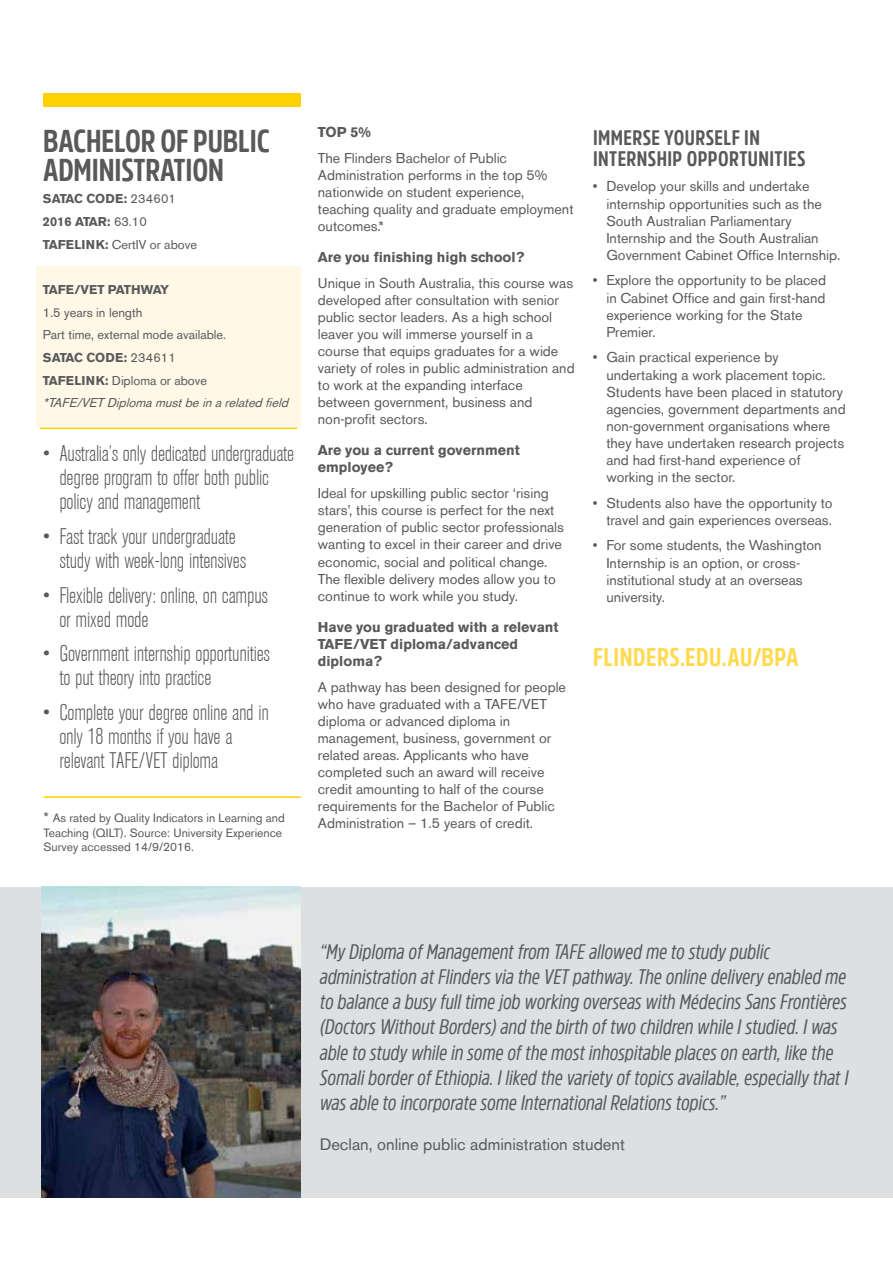
<style>
.page{position:relative;width:893px;height:1263px;background:#fff}
.page>*{position:absolute;margin:0;border:0;box-sizing:border-box;transform-origin:0 0}
.t1{font:700 31.5px/28.5px "Amsi Pro Cond";letter-spacing:-.005em;color:#58595b}
.t2{font:700 25.5px "Amsi Pro Cond";letter-spacing:.02em;color:#ffda4f}
.t3{font:300 condensed 22.5px/24px "Akzidenz Grotesk BE";letter-spacing:-.01em;color:#58595b}
.t4{font:italic 21px/25.2px "Amsi Pro Cond";color:#58595b}
.t5{font:700 21px/21px "Amsi Pro Cond";letter-spacing:.02em;color:#58595b}
.t6{font:16.5px "Akzidenz Grotesk BE";color:#58595b}
.t7{font:14.25px/17.1px "Akzidenz Grotesk BE";color:#58595b}
.t8{font:700 14.25px/17.1px "Akzidenz Grotesk BE";color:#58595b}
.t9{font:12.75px/22.6px "Akzidenz Grotesk BE";color:#58595b}
.t10{font:700 12.75px/22.6px "Akzidenz Grotesk BE";color:#58595b}
.t11{font:12px/14.4px "Akzidenz Grotesk BE";color:#58595b}
.s1{font-weight:400}
.s2{font-weight:700}
.s3{font-style:italic}
.s4{font-size:14.25px}
</style>
<div class="page">
<div style="left:36px;top:266px;width:265px;height:161px;background:#fff8e6"></div>
<div style="left:43px;top:93px;width:258px;height:13px;background:#ffd200"></div>
<div style="left:0;top:887px;width:893px;height:310px;background:#dedfe1"></div>
<img style="left:42px;top:887px;width:259px;height:310px">
<hr style="left:44px;top:796px;width:257px;height:2px;background:#ffd200">
<hr style="left:40px;top:428px;width:257px;height:1px;background:#ffd200">
<h1 class="t1" style="left:43px;top:126px;width:228px">BACHELOR OF PUBLIC<br>ADMINISTRATION</h1>
<p class="t10" style="left:43px;top:188px;width:156px">SATAC CODE: <span class="s1">234601<br></span>2016 ATAR: <span class="s1">63.10<br></span>TAFELINK: <span class="s1">CertIV or above</span></p>
<p class="t10" style="left:43px;top:278px;width:128px">TAFE/VET PATHWAY</p>
<p class="t9" style="left:43px;top:301px;width:250px">1.5 years in length<br>Part time, external mode available.<br><span class="s2">SATAC CODE:</span> 234611<br><span class="s2">TAFELINK:</span> Diploma or above <span class="s3">*TAFE/VETDiplomamustbeinarelatedfield</span></p>
<h3 class="t3" style="left:59px;top:442px;width:236px;text-indent:-16px">• Australia’s only dedicated undergraduate degree program to offer both public policy and management</h3>
<h3 class="t3" style="left:59px;top:525px;width:188px;text-indent:-16px">• Fast track your undergraduate study with week-long intensives</h3>
<h3 class="t3" style="left:59px;top:584px;width:210px;text-indent:-16px">• Flexible delivery: online, on campus or mixed mode</h3>
<h3 class="t3" style="left:59px;top:642px;width:212px;text-indent:-16px">• Government internship opportunities to put theory into practice</h3>
<h3 class="t3" style="left:59px;top:701px;width:211px;text-indent:-16px">• Complete your degree online and in only 18 months if you have a relevant TAFE/VET diploma</h3>
<p class="t11" style="left:44px;top:811px;width:243px"><span class="s4">*</span> As rated by Quality Indicators in Learning and<br>Teaching (QILT). Source: University Experience<br>Survey accessed 14/9/2016.</p>
<p class="t8" style="left:318px;top:124px;width:55px">TOP 5%</p>
<p class="t7" style="left:318px;top:149px;width:257px">The Flinders Bachelor of Public<br>Administration performs in the top 5% nationwide on student experience, teaching quality and graduate employment outcomes.*</p>
<p class="t8" style="left:318px;top:249px;width:208px">Are you finishing high school?</p>
<p class="t7" style="left:318px;top:274px;width:258px">Unique in South Australia, this course was developed after consultation with senior public sector leaders. As a high school leaver you will immerse yourself in a course that equips graduates for a wide variety of roles in public administration and to work at the expanding interface between government, business and non-profit sectors.</p>
<p class="t8" style="left:318px;top:442px;width:203px">Are you a current government employee?</p>
<p class="t7" style="left:318px;top:485px;width:248px">Ideal for upskilling public sector ‘rising stars’, this course is perfect for the next generation of public sector professionals wanting to excel in their career and drive economic, social and political change.<br>The flexible delivery modes allow you to continue to work while you study.</p>
<p class="t8" style="left:318px;top:618px;width:242px">Have you graduated with a relevant<br>TAFE/VET diploma/advanced diploma?</p>
<p class="t7" style="left:318px;top:678px;width:250px">A pathway has been designed for people who have graduated with a TAFE/VET diploma or advanced diploma in management, business, government or related areas. Applicants who have completed such an award will receive credit amounting to half of the course requirements for the Bachelor of Public Administration – 1.5 years of credit.</p>
<h3 class="t5" style="left:593px;top:126px;width:214px">IMMERSE YOURSELF IN<br>INTERNSHIP OPPORTUNITIES</h3>
<p class="t7" style="left:606px;top:178px;width:235px;text-indent:-13px">• Develop your skills and undertake internship opportunities such as the South Australian Parliamentary Internship and the South Australian Government Cabinet Office Internship.</p>
<p class="t7" style="left:606px;top:272px;width:221px;text-indent:-13px">• Explore the opportunity to be placed in Cabinet Office and gain first-hand experience working for the State<br>Premier.</p>
<p class="t7" style="left:606px;top:349px;width:241px;text-indent:-13px">• Gain practical experience by undertaking a work placement topic.<br>Students have been placed in statutory agencies, government departments and non-government organisations where they have undertaken research projects and had first-hand experience of working in the sector.</p>
<p class="t7" style="left:593px;top:494px;width:241px;text-align:right">• Students also have the opportunity to travel and gain experiences overseas.</p>
<p class="t7" style="left:606px;top:537px;width:217px;text-indent:-13px">• For some students, the Washington<br>Internship is an option, or cross&shy;institutional study at an overseas university.</p>
<h2 class="t2" style="left:593px;top:640px;width:207px">FLINDERS.EDU.AU/BPA</h2>
<p class="t4" style="left:320px;top:938px;width:530px">“My Diploma of Management from TAFE allowed me to study public administration at Flinders via the VET pathway. The online delivery enabled me to balance a busy full time job working overseas with Médecins Sans Frontières (Doctors Without Borders) and the birth of two children while I studied. I was able to study while in some of the most inhospitable places on earth, like the Somali border of Ethiopia. I liked the variety of topics available, especially that I was able to incorporate some International Relations topics.”</p>
<p class="t6" style="left:320px;top:1134px;width:307px">Declan, online public administration student</p>
</div>
